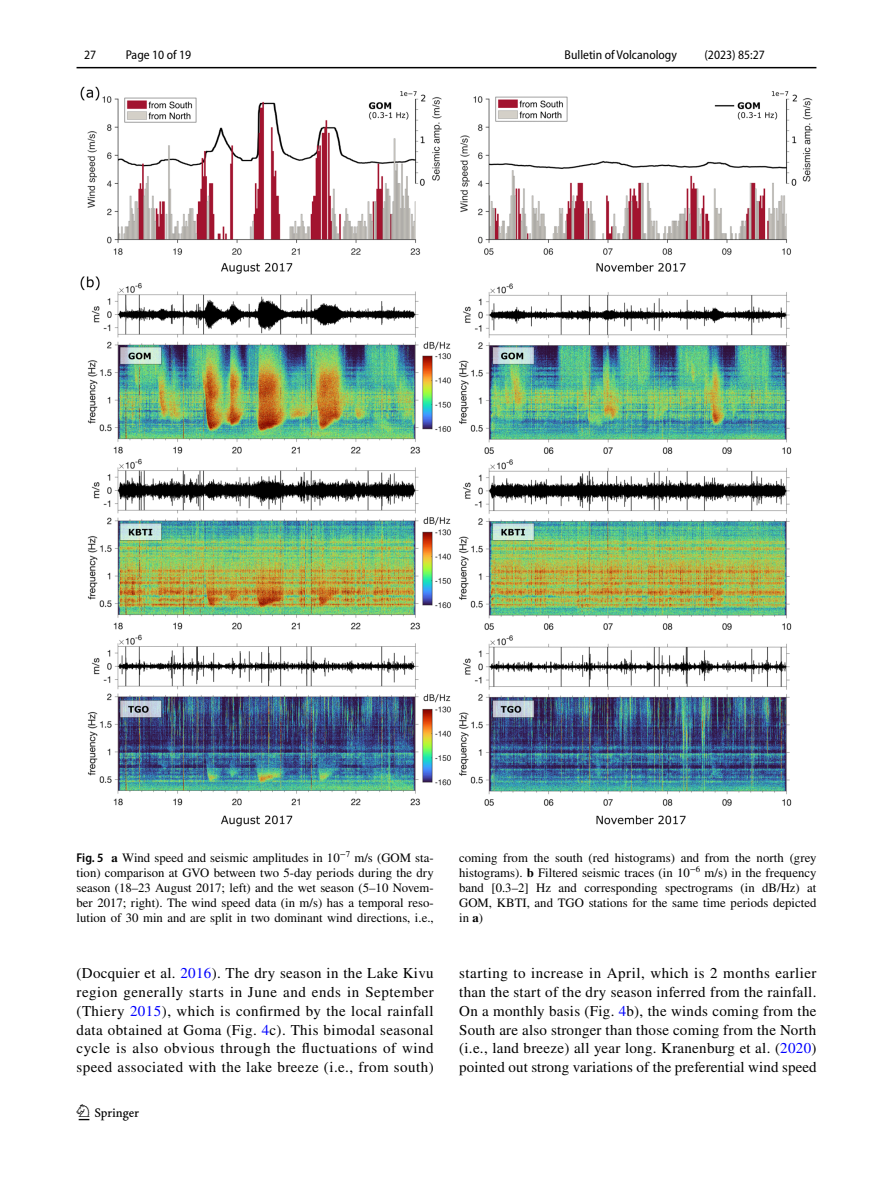
<style>
.page{position:relative;width:893px;height:1187px;background:#fff}
.page>*{position:absolute;margin:0;border:0;box-sizing:border-box;transform-origin:0 0}
.t1{font:22.5px "Springnew Regular 2";color:#000}
.t2{font:15px/18.8px "STIX";letter-spacing:.02em;color:#000;text-align:justify}
.t3{font:12.75px/15px "STIX";color:#000;text-align:justify}
.t4{font:semi-condensed 12.75px "Myriad Pro";color:#000}
.s1{font-family:"Myriad Pro";font-weight:600;font-stretch:semi-condensed}
.s2{font-weight:700}
.s3{color:#00f}
</style>
<div class="page">
<hr style="left:77px;top:67px;width:739px;height:1px;background:#000">
<img style="left:81px;top:87px;width:731px;height:739px">
<p class="t4" style="left:84px;top:48px;width:14px">27</p>
<p class="t4" style="left:126px;top:48px;width:67px">Page 10 of 19</p>
<p class="t4" style="left:565px;top:48px;width:114px">Bulletin of Volcanology</p>
<p class="t4" style="left:704px;top:48px;width:62px">(2023) 85:27</p>
<p class="t3" style="left:77px;top:850px;width:359px"><span class="s1">Fig. 5</span> <span class="s2">a</span> Wind speed and seismic amplitudes in 10<sup>−7</sup> m/s (GOM sta&shy;tion) comparison at GVO between two 5-day periods during the dry season (18–23 August 2017; left) and the wet season (5–10 Novem&shy;ber 2017; right). The wind speed data (in m/s) has a temporal reso&shy;lution of 30 min and are split in two dominant wind directions, i.e.,</p>
<p class="t3" style="left:459px;top:850px;width:359px">coming from the south (red histograms) and from the north (grey histograms). <span class="s2">b</span> Filtered seismic traces (in 10<sup>−6</sup> m/s) in the frequency band [0.3–2] Hz and corresponding spectrograms (in dB/Hz) at GOM, KBTI, and TGO stations for the same time periods depicted in <span class="s2">a</span>)</p>
<p class="t2" style="left:77px;top:964px;width:359px">(Docquier et al. <span class="s3">2016</span>). The dry season in the Lake Kivu region generally starts in June and ends in September (Thiery <span class="s3">2015</span>), which is confirmed by the local rainfall data obtained at Goma (Fig. <span class="s3">4</span>c). This bimodal seasonal cycle is also obvious through the fluctuations of wind speed associated with the lake breeze (i.e., from south)</p>
<p class="t2" style="left:459px;top:964px;width:359px">starting to increase in April, which is 2 months earlier than the start of the dry season inferred from the rainfall.<br>On a monthly basis (Fig. <span class="s3">4</span>b), the winds coming from the South are also stronger than those coming from the North (i.e., land breeze) all year long. Kranenburg et al. (<span class="s3">2020</span>) pointed out strong variations of the preferential wind speed</p>
<h1 class="t1" style="left:79px;top:1104px;width:62px">1 3</h1>
</div>
